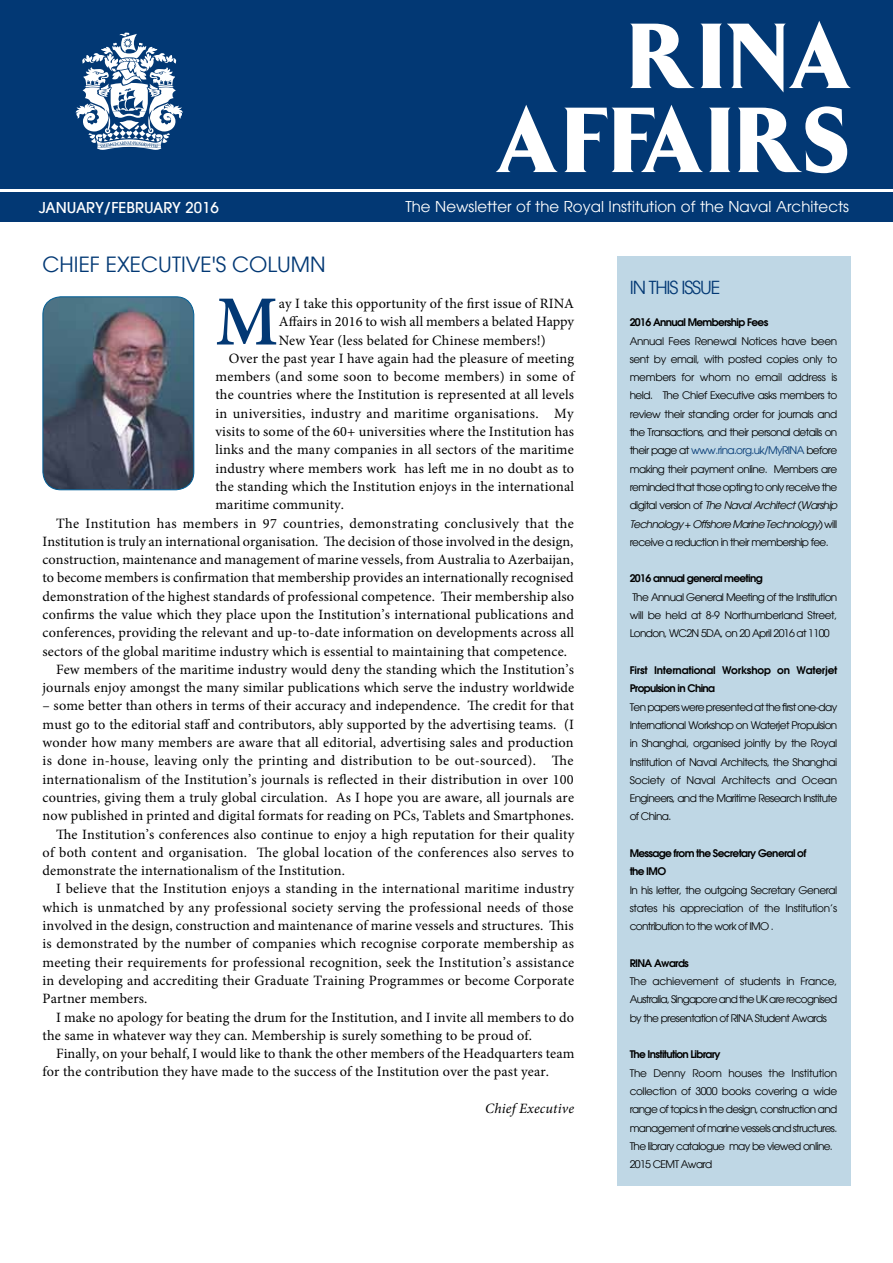
<style>
.page{position:relative;width:893px;height:1263px;background:#fff}
.page>*{position:absolute;margin:0;border:0;box-sizing:border-box;transform-origin:0 0}
.t1{font:600 70.5px "Minion Pro";color:#023874}
.t2{font:21px "Avant Garde";color:#023874}
.t3{font:18px "Avant Garde";letter-spacing:-.06em;color:#023874}
.t4{font:15px "Avant Garde";color:#fff}
.t5{font:500 15px "Avant Garde LT";color:#fff}
.t6{font:14.25px "Minion Pro";letter-spacing:.01em;color:#000}
.t7{font:14.25px "Minion Pro";letter-spacing:.03em;color:#000}
.t8{font:italic 14.25px "Minion Pro";letter-spacing:.01em;color:#000}
.t9{font:10.5px/18.3px "Avant Garde";letter-spacing:-.06em;color:#000;text-align:justify}
.t10{font:600 10.5px/18.3px "Avant Garde";letter-spacing:-.06em;color:#000}
.t11{font:600 10.5px/18.3px "Avant Garde";letter-spacing:-.015em;color:#000}
.s1{color:#023874}
.s2{font-style:italic}
</style>
<div class="page">
<div style="left:0;top:0;width:893px;height:189px;background:#023874"></div>
<img style="left:43px;top:297px;width:151px;height:193px">
<div style="left:43px;top:296px;width:151px;height:194px;border:1px solid #005e96;border-radius:18px"></div>
<div style="left:617px;top:257px;width:233px;height:929px;background:#bfd7e5"></div>
<svg style="left:76px;top:33px;width:107px;height:117px"></svg>
<div style="left:0;top:192px;width:893px;height:30px;background:#023874"></div>
<svg style="left:630px;top:21px;width:221px;height:71px"></svg>
<svg style="left:496px;top:105px;width:62px;height:67px"></svg>
<svg style="left:564px;top:105px;width:139px;height:67px"></svg>
<svg style="left:709px;top:108px;width:22px;height:64px"></svg>
<svg style="left:738px;top:106px;width:109px;height:67px"></svg>
<p class="t5" style="left:39px;top:199px;width:182px">JANUARY/FEBRUARY 2016</p>
<p class="t4" style="left:405px;top:198px;width:445px">The Newsletter of the Royal Institution of the Naval Architects</p>
<h2 class="t2" style="left:43px;top:252px;width:285px">CHIEF EXECUTIVE'S COLUMN</h2>
<h1 class="t1" style="left:215px;top:273px;width:64px">M</h1>
<p class="t6" style="left:279px;top:294px;width:297px">ay I take this opportunity of the first issue of RINA</p>
<p class="t6" style="left:279px;top:312px;width:297px">Affairs in 2016 to wish all members a belated Happy</p>
<p class="t6" style="left:279px;top:330px;width:269px">New Year (less belated for Chinese members!)</p>
<p class="t6" style="left:229px;top:349px;width:347px">Over the past year I have again had the pleasure of meeting</p>
<p class="t6" style="left:215px;top:367px;width:360px">members (and some soon to become members) in some of</p>
<p class="t6" style="left:215px;top:385px;width:360px">the countries where the Institution is represented at all levels</p>
<p class="t6" style="left:215px;top:404px;width:360px">in universities, industry and maritime organisations. My</p>
<p class="t6" style="left:215px;top:422px;width:360px">visits to some of the 60+ universities where the Institution has</p>
<p class="t6" style="left:215px;top:440px;width:360px">links and the many companies in all sectors of the maritime</p>
<p class="t6" style="left:215px;top:458px;width:360px">industry where members work has left me in no doubt as to</p>
<p class="t6" style="left:215px;top:477px;width:360px">the standing which the Institution enjoys in the international</p>
<p class="t6" style="left:215px;top:495px;width:130px">maritime community.</p>
<p class="t7" style="left:56px;top:513px;width:519px">The Institution has members in 97 countries, demonstrating conclusively that the</p>
<p class="t6" style="left:43px;top:532px;width:532px">Institution is truly an international organisation. The decision of those involved in the design,</p>
<p class="t6" style="left:43px;top:550px;width:533px">construction, maintenance and management of marine vessels, from Australia to Azerbaijan,</p>
<p class="t6" style="left:43px;top:568px;width:533px">to become members is confirmation that membership provides an internationally recognised</p>
<p class="t6" style="left:43px;top:587px;width:533px">demonstration of the highest standards of professional competence. Their membership also</p>
<p class="t6" style="left:43px;top:605px;width:533px">confirms the value which they place upon the Institution’s international publications and</p>
<p class="t6" style="left:43px;top:623px;width:533px">conferences, providing the relevant and up-to-date information on developments across all</p>
<p class="t6" style="left:43px;top:641px;width:526px">sectors of the global maritime industry which is essential to maintaining that competence.</p>
<p class="t6" style="left:56px;top:660px;width:519px">Few members of the maritime industry would deny the standing which the Institution’s</p>
<p class="t6" style="left:43px;top:678px;width:533px">journals enjoy amongst the many similar publications which serve the industry worldwide</p>
<p class="t6" style="left:43px;top:696px;width:533px">– some better than others in terms of their accuracy and independence. The credit for that</p>
<p class="t6" style="left:43px;top:715px;width:533px">must go to the editorial staff and contributors, ably supported by the advertising teams. (I</p>
<p class="t6" style="left:43px;top:733px;width:533px">wonder how many members are aware that all editorial, advertising sales and production</p>
<p class="t6" style="left:43px;top:751px;width:532px">is done in-house, leaving only the printing and distribution to be out-sourced). The</p>
<p class="t6" style="left:43px;top:769px;width:533px">internationalism of the Institution’s journals is reflected in their distribution in over 100</p>
<p class="t6" style="left:43px;top:788px;width:533px">countries, giving them a truly global circulation. As I hope you are aware, all journals are</p>
<p class="t6" style="left:43px;top:806px;width:533px">now published in printed and digital formats for reading on PCs, Tablets and Smartphones.</p>
<p class="t6" style="left:56px;top:824px;width:520px">The Institution’s conferences also continue to enjoy a high reputation for their quality</p>
<p class="t6" style="left:43px;top:843px;width:533px">of both content and organisation. The global location of the conferences also serves to</p>
<p class="t6" style="left:43px;top:861px;width:304px">demonstrate the internationalism of the Institution.</p>
<p class="t6" style="left:56px;top:879px;width:520px">I believe that the Institution enjoys a standing in the international maritime industry</p>
<p class="t6" style="left:43px;top:898px;width:533px">which is unmatched by any professional society serving the professional needs of those</p>
<p class="t6" style="left:43px;top:916px;width:533px">involved in the design, construction and maintenance of marine vessels and structures. This</p>
<p class="t6" style="left:43px;top:934px;width:533px">is demonstrated by the number of companies which recognise corporate membership as</p>
<p class="t6" style="left:43px;top:952px;width:533px">meeting their requirements for professional recognition, seek the Institution’s assistance</p>
<p class="t6" style="left:43px;top:971px;width:533px">in developing and accrediting their Graduate Training Programmes or become Corporate</p>
<p class="t6" style="left:43px;top:989px;width:106px">Partner members.</p>
<p class="t6" style="left:56px;top:1007px;width:520px">I make no apology for beating the drum for the Institution, and I invite all members to do</p>
<p class="t6" style="left:43px;top:1026px;width:491px">the same in whatever way they can. Membership is surely something to be proud of.</p>
<p class="t6" style="left:56px;top:1044px;width:520px">Finally, on your behalf, I would like to thank the other members of the Headquarters team</p>
<p class="t6" style="left:43px;top:1062px;width:508px">for the contribution they have made to the success of the Institution over the past year.</p>
<p class="t8" style="left:485px;top:1099px;width:90px">Chief Executive</p>
<p class="t3" style="left:630px;top:276px;width:92px">IN THIS ISSUE</p>
<p class="t10" style="left:630px;top:313px;width:140px">2016 Annual Membership Fees</p>
<p class="t9" style="left:630px;top:332px;width:209px">Annual Fees Renewal Notices have been sent by email, with posted copies only to members for whom no email address is held. The Chief Executive asks members to review their standing order for journals and the Transactions, and their personal details on their page at <span class="s1">www.rina.org.uk/MyRINA</span> before making their payment online. Members are reminded that those opting to only receive the digital version of <span class="s2">The Naval Architect</span> (<span class="s2">Warship Technology</span> + <span class="s2">Offshore Marine Technology</span>) will receive a reduction in their membership fee.</p>
<p class="t10" style="left:630px;top:569px;width:134px">2016 annual general meeting</p>
<p class="t9" style="left:630px;top:588px;width:209px">The Annual General Meeting of the Institution will be held at 8-9 Northumberland Street, London, WC2N 5DA, on 20 April 2016 at 1100</p>
<p class="t11" style="left:630px;top:661px;width:209px">First International Workshop on Waterjet<br>Propulsion in China</p>
<p class="t9" style="left:630px;top:698px;width:209px">Ten papers were presented at the first one-day International Workshop on Waterjet Propulsion in Shanghai, organised jointly by the Royal Institution of Naval Architects, the Shanghai Society of Naval Architects and Ocean Engineers, and the Maritime Research Institute of China.</p>
<p class="t10" style="left:630px;top:844px;width:178px">Message from the Secretary General of the IMO</p>
<p class="t9" style="left:630px;top:881px;width:209px">In his letter, the outgoing Secretary General states his appreciation of the Institution’s contribution to the work of IMO .</p>
<p class="t10" style="left:630px;top:954px;width:61px">RINA Awards</p>
<p class="t9" style="left:630px;top:972px;width:209px">The achievement of students in France, Australia, Singapore and the UK are recognised by the presentation of RINA Student Awards</p>
<p class="t10" style="left:630px;top:1045px;width:92px">The Institution Library</p>
<p class="t9" style="left:630px;top:1064px;width:209px;text-align:left">The Denny Room houses the Institution collection of 3000 books covering a wide range of topics in the design, construction and management of marine vessels and structures.<br>The library catalogue may be viewed online.<br>2015 CEMT Award</p>
</div>
